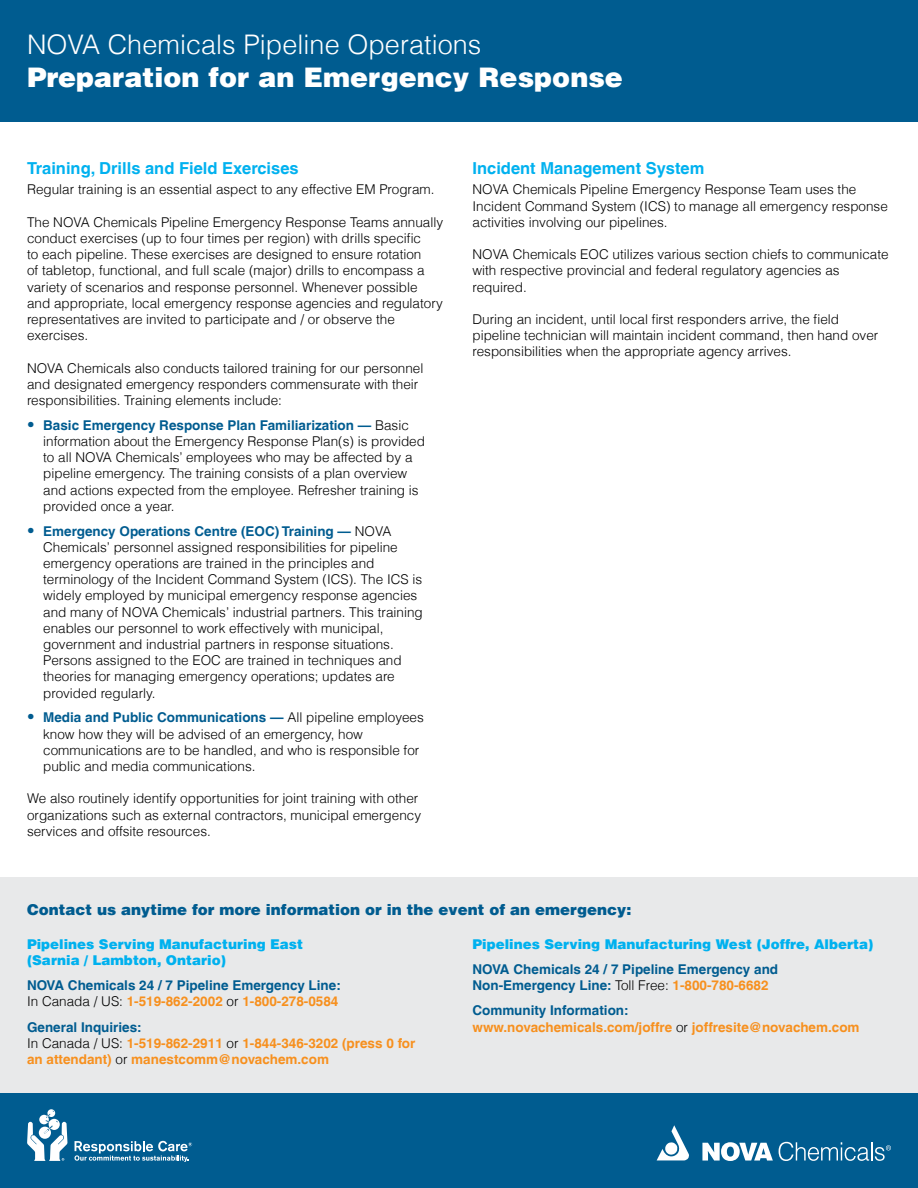
<style>
.page{position:relative;width:918px;height:1188px;background:#fff}
.page>*{position:absolute;margin:0;border:0;box-sizing:border-box;transform-origin:0 0}
.t1{font:900 27px "Helvetica LT";color:#fff}
.t2{font:300 27px "Helvetica LT";color:#fff}
.t3{font:700 16.5px "Helvetica LT";color:#00b1ef}
.t4{font:900 15px "Helvetica LT";color:#005c90}
.t5{font:300 13.5px/16.2px "Helvetica LT";color:#000}
.t6{font:700 13.5px/16.2px "Helvetica LT";color:#f7901e}
.t7{font:700 13.5px/16.2px "Helvetica LT";color:#005c90}
.t8{font:900 13.5px/16.2px "Helvetica LT";color:#00b1ef}
.s1{font-size:15px;color:#005c90}
.s2{font-weight:700;color:#005c90}
.s3{font-weight:300;color:#000}
.s4{color:#f7901e}
.s5{color:#005c90}
</style>
<div class="page">
<div style="left:0;top:878px;width:918px;height:255px;background:#e8e9ea"></div>
<div style="left:0;top:1094px;width:918px;height:94px;background:#005c90"></div>
<svg style="left:27px;top:1109px;width:40px;height:52px"></svg>
<svg style="left:74px;top:1141px;width:118px;height:21px"></svg>
<svg style="left:657px;top:1125px;width:32px;height:35px"></svg>
<svg style="left:702px;top:1142px;width:71px;height:19px"></svg>
<svg style="left:779px;top:1142px;width:112px;height:19px"></svg>
<div style="left:0;top:0;width:918px;height:122px;background:#005c90"></div>
<h1 class="t2" style="left:27px;top:28px;width:456px">NOVA Chemicals Pipeline Operations</h1>
<h1 class="t1" style="left:27px;top:59px;width:597px">Preparation for an Emergency Response</h1>
<p class="t3" style="left:27px;top:158px;width:273px">Training, Drills and Field Exercises</p>
<p class="t5" style="left:27px;top:181px;width:409px">Regular training is an essential aspect to any effective EM Program.</p>
<p class="t5" style="left:27px;top:214px;width:418px">The NOVA Chemicals Pipeline Emergency Response Teams annually conduct exercises (up to four times per region) with drills specific<br>to each pipeline. These exercises are designed to ensure rotation<br>of tabletop, functional, and full scale (major) drills to encompass a variety of scenarios and response personnel. Whenever possible and appropriate, local emergency response agencies and regulatory representatives are invited to participate and / or observe the exercises.</p>
<p class="t5" style="left:27px;top:360px;width:398px">NOVA Chemicals also conducts tailored training for our personnel and designated emergency responders commensurate with their responsibilities. Training elements include:</p>
<p class="t5" style="left:43px;top:417px;width:383px;text-indent:-16px"><span class="s1">•</span> <span class="s2">Basic Emergency Response Plan Familiarization —</span> Basic information about the Emergency Response Plan(s) is provided to all NOVA Chemicals’ employees who may be affected by a pipeline emergency. The training consists of a plan overview and actions expected from the employee. Refresher training is provided once a year.</p>
<p class="t5" style="left:43px;top:523px;width:381px;text-indent:-16px"><span class="s1">•</span> <span class="s2">Emergency Operations Centre (EOC) Training —</span> NOVA Chemicals’ personnel assigned responsibilities for pipeline emergency operations are trained in the principles and terminology of the Incident Command System (ICS). The ICS is widely employed by municipal emergency response agencies and many of NOVA Chemicals’ industrial partners. This training enables our personnel to work effectively with municipal, government and industrial partners in response situations.<br>Persons assigned to the EOC are trained in techniques and theories for managing emergency operations; updates are provided regularly.</p>
<p class="t5" style="left:43px;top:709px;width:382px;text-indent:-16px"><span class="s1">•</span> <span class="s2">Media and Public Communications —</span> All pipeline employees know how they will be advised of an emergency, how communications are to be handled, and who is responsible for public and media communications.</p>
<p class="t5" style="left:27px;top:790px;width:396px">We also routinely identify opportunities for joint training with other organizations such as external contractors, municipal emergency services and offsite resources.</p>
<p class="t3" style="left:472px;top:158px;width:233px">Incident Management System</p>
<p class="t5" style="left:472px;top:181px;width:417px">NOVA Chemicals Pipeline Emergency Response Team uses the<br>Incident Command System (ICS) to manage all emergency response activities involving our pipelines.</p>
<p class="t5" style="left:472px;top:246px;width:418px">NOVA Chemicals EOC utilizes various section chiefs to communicate with respective provincial and federal regulatory agencies as required.</p>
<p class="t5" style="left:472px;top:311px;width:407px">During an incident, until local first responders arrive, the field pipeline technician will maintain incident command, then hand over responsibilities when the appropriate agency arrives.</p>
<p class="t4" style="left:27px;top:900px;width:606px">Contact us anytime for more information or in the event of an emergency:</p>
<p class="t8" style="left:27px;top:935px;width:278px">Pipelines Serving Manufacturing East (Sarnia / Lambton, Ontario)</p>
<p class="t7" style="left:27px;top:977px;width:315px">NOVA Chemicals 24 / 7 Pipeline Emergency Line:<br><span class="s3">In Canada / US:</span> <span class="s4">1-519-862-2002</span> <span class="s3">or</span> <span class="s4">1-800-278-0584</span></p>
<p class="t6" style="left:27px;top:1018px;width:390px"><span class="s5">General Inquiries:<br></span><span class="s3">In Canada / US:</span> 1-519-862-2911 <span class="s3">or</span> 1-844-346-3202 (press 0 for an attendant) <span class="s3">or</span> manestcomm@novachem.com</p>
<p class="t8" style="left:472px;top:935px;width:402px">Pipelines Serving Manufacturing West (Joffre, Alberta)</p>
<p class="t7" style="left:472px;top:961px;width:307px">NOVA Chemicals 24 / 7 Pipeline Emergency and<br>Non-Emergency Line: <span class="s3">Toll Free:</span> <span class="s4">1-800-780-6682</span></p>
<p class="t6" style="left:472px;top:1002px;width:389px"><span class="s5">Community Information:<br></span>www.novachemicals.com/joffre <span class="s3">or</span> joffresite@novachem.com</p>
</div>
